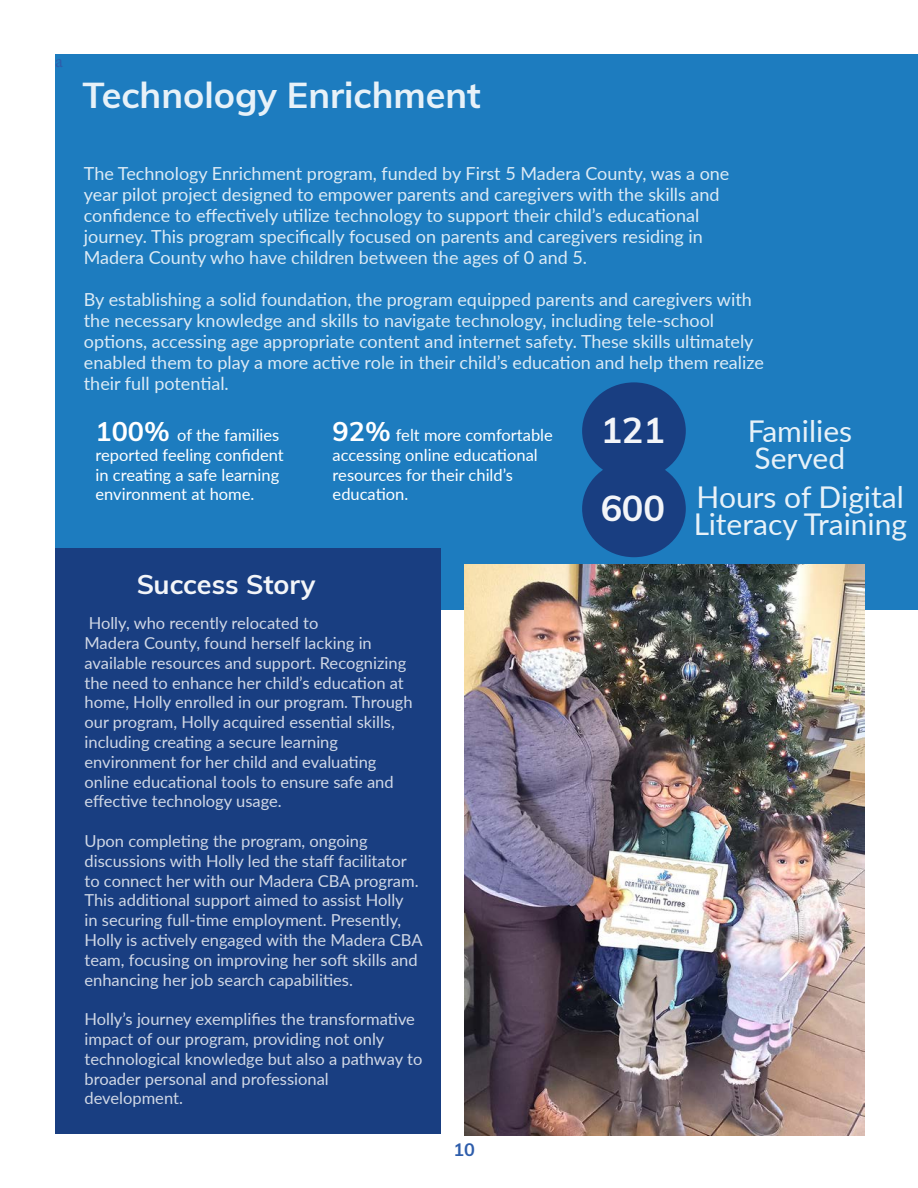
<style>
.page{position:relative;width:918px;height:1188px;background:#fff}
.page>*{position:absolute;margin:0;border:0;box-sizing:border-box;transform-origin:0 0}
.t1{font:700 36px "Muli";color:#fff}
.t2{font:30px/27px "Lato";color:#fff}
.t3{font:700 27px "Muli";color:#fff}
.t4{font:18px/21px "Lato";color:#fff}
.t5{font:700 18px "Muli";color:#2e5dab}
.t6{font:18px "Minion Pro";color:#2e5dab}
.t7{font:16.5px/19.8px "Lato";color:#fff}
.s1{font-family:"Muli";font-weight:700;font-size:27px}
.s2{font-family:"Muli";font-weight:700;font-size:36px}
</style>
<div class="page">
<div style="left:55px;top:54px;width:863px;height:556px;background:#1d7cbf"></div>
<img style="left:465px;top:564px;width:399px;height:572px">
<div style="left:55px;top:548px;width:386px;height:586px;background:#193e81"></div>
<div style="left:582px;top:382px;width:104px;height:97px;background:#193e81;border-radius:50%"></div>
<div style="left:582px;top:460px;width:104px;height:97px;background:#193e81;border-radius:50%"></div>
<p class="t6" style="left:55px;top:49px;width:9px">a</p>
<h1 class="t1" style="left:82px;top:69px;width:400px">Technology Enrichment</h1>
<p class="t4" style="left:84px;top:163px;width:647px">The Technology Enrichment program, funded by First 5 Madera County, was a one year pilot project designed to empower parents and caregivers with the skills and confidence to effectively utilize technology to support their child’s educational journey. This program specifically focused on parents and caregivers residing in Madera County who have children between the ages of 0 and 5.</p>
<p class="t4" style="left:84px;top:289px;width:681px">By establishing a solid foundation, the program equipped parents and caregivers with the necessary knowledge and skills to navigate technology, including tele-school options, accessing age appropriate content and internet safety. These skills ultimately enabled them to play a more active role in their child’s education and help them realize their full potential.</p>
<p class="t7" style="left:95px;top:424px;width:190px"><span class="s1">100%</span> of the families reported feeling confident in creating a safe learning environment at home.</p>
<p class="t7" style="left:333px;top:424px;width:222px"><span class="s1">92%</span> felt more comfortable accessing online educational resources for their child’s</p>
<p class="t7" style="left:333px;top:484px;width:77px">education.</p>
<h3 class="t3" style="left:136px;top:564px;width:181px">Success Story</h3>
<p class="t7" style="left:85px;top:613px;width:330px">Holly, who recently relocated to<br>Madera County, found herself lacking in available resources and support. Recognizing the need to enhance her child’s education at home, Holly enrolled in our program. Through our program, Holly acquired essential skills, including creating a secure learning environment for her child and evaluating online educational tools to ensure safe and effective technology usage.</p>
<p class="t7" style="left:85px;top:830px;width:340px">Upon completing the program, ongoing discussions with Holly led the staff facilitator to connect her with our Madera CBA program.<br>This additional support aimed to assist Holly<br>in securing full-time employment. Presently, Holly is actively engaged with the Madera CBA team, focusing on improving her soft skills and enhancing her job search capabilities.</p>
<p class="t7" style="left:85px;top:1009px;width:339px">Holly’s journey exemplifies the transformative impact of our program, providing not only technological knowledge but also a pathway to broader personal and professional development.</p>
<p class="t5" style="left:453px;top:1136px;width:23px">10</p>
<h1 class="t1" style="left:600px;top:404px;width:66px">121</h1>
<h2 class="t2" style="left:748px;top:416px;width:106px">Families<br>Served</h2>
<h2 class="t2" style="left:600px;top:482px;width:309px;text-align:right"><span class="s2">600</span> Hours of Digital<br>Literacy Training</h2>
</div>
